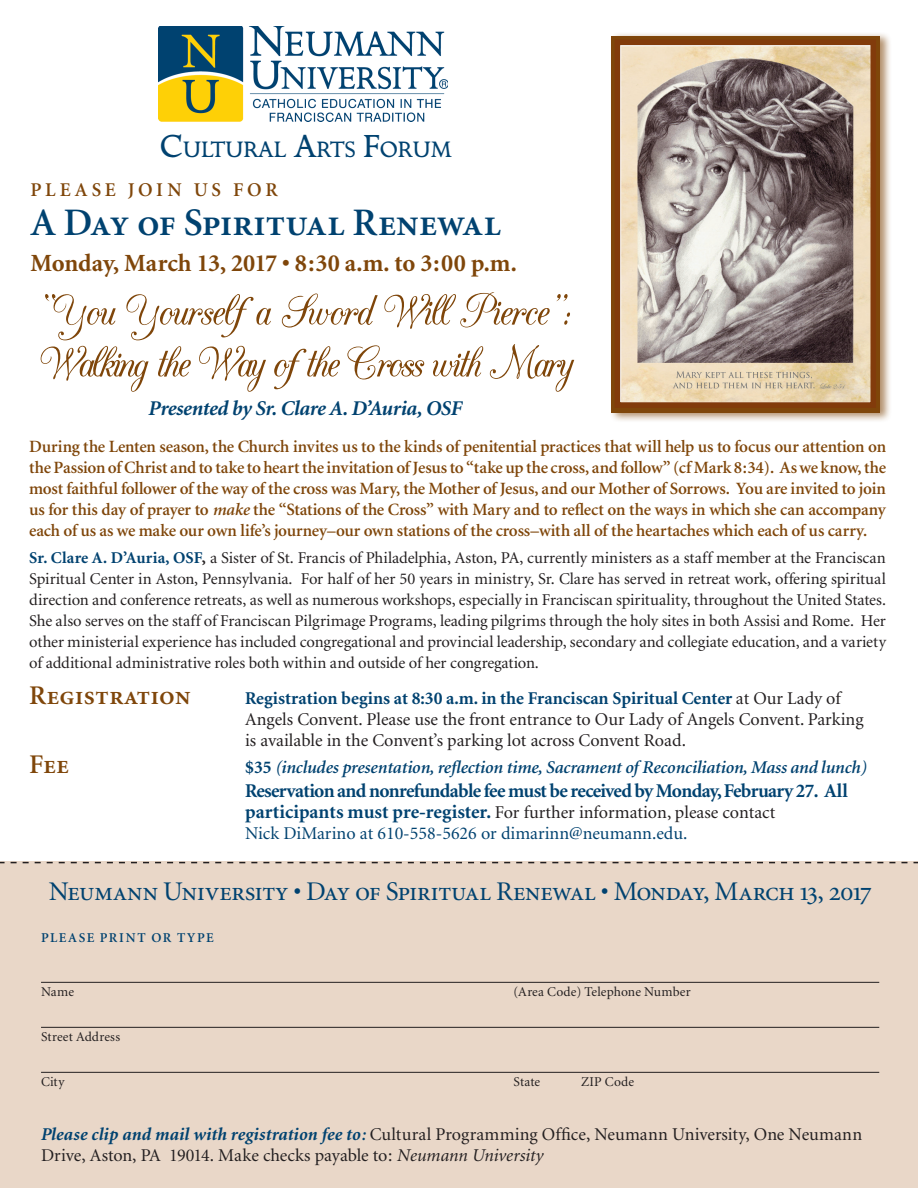
<style>
.page{position:relative;width:918px;height:1188px;background:#fff}
.page>*{position:absolute;margin:0;border:0;box-sizing:border-box;transform-origin:0 0}
.t1{font:51.9px "CAC Champagne";letter-spacing:-.05em;color:#7f460a}
.t2{font:51.9px "CAC Champagne";letter-spacing:-.025em;color:#7f460a}
.t3{font:39px "Minion Semibold SC";letter-spacing:-.015em;color:#004270}
.t4{font:27px "Minion Regular SC";letter-spacing:-.03em;color:#004270}
.t5{font:27px "Minion Semibold SC";color:#7f460a}
.t6{font:700 24.75px "Minion";letter-spacing:-.01em;color:#7f460a}
.t7{font:23.1px "Golden Cockerel ITC";color:#004270}
.t8{font:21px "Minion Bold Italic Os F";letter-spacing:-.02em;color:#004270}
.t9{font:700 19.5px "Minion";letter-spacing:-.035em;color:#004270}
.t10{font:19.5px "Minion Semibold SC";letter-spacing:.185em;color:#7f460a}
.t11{font:18px/21px "Minion";color:#231f20}
.t12{font:18px/21px "Minion";color:#004270}
.t13{font:italic 600 18px "Minion";letter-spacing:-.01em;color:#004270}
.t14{font:700 18px "Minion";color:#004270}
.t15{font:600 17.25px/21px "Minion";letter-spacing:-.005em;color:#7f460a;text-align:justify}
.t16{font:16.5px/21px "Minion";letter-spacing:-.015em;color:#231f20;text-align:justify}
.t17{font:13.5px "Minion";letter-spacing:.01em;color:#231f20}
.t18{font:600 13.5px "Minion";letter-spacing:.125em;color:#004270}
.s1{font-size:33px}
.s2{font-style:italic}
.s3{font-weight:700;color:#004270}
.s4{font-weight:700}
.s5{font-weight:400;color:#231f20}
.s6{font-weight:700;font-style:normal}
.s7{font-weight:700;font-size:19.5px}
.s8{color:#231f20}
.s9{font-family:"Minion Bold Italic Os F";color:#004270}
.s10{font-weight:600;font-style:italic;color:#004270}
</style>
<div class="page">
<div style="left:0;top:862px;width:918px;height:326px;background:#e9d7c8"></div>
<hr style="left:41px;top:982px;width:838px;height:1px;background:#231f20">
<hr style="left:41px;top:1027px;width:838px;height:1px;background:#231f20">
<hr style="left:41px;top:1072px;width:838px;height:1px;background:#231f20">
<svg style="left:0;top:862px;width:918px;height:1px"></svg>
<div style="left:610px;top:32px;width:282px;height:391px;background:#7f460a;opacity:.6"></div>
<div style="left:611px;top:36px;width:268px;height:377px;background:#7f460a"></div>
<img style="left:622px;top:47px;width:247px;height:354px">
<div style="left:615px;top:40px;width:261px;height:368px;border:6px solid #823b0b"></div>
<img style="left:159px;top:26px;width:289px;height:96px">
<p class="t7" style="left:160px;top:136px;width:294px"><span class="s1">C</span>ULTURAL <span class="s1">A</span>RTS <span class="s1">F</span>ORUM</p>
<p class="t10" style="left:30px;top:180px;width:249px">PLEASE JOIN US FOR</p>
<p class="t3" style="left:30px;top:203px;width:472px">A Day of Spiritual Renewal</p>
<p class="t6" style="left:30px;top:250px;width:488px">Monday, March 13, 2017 • 8:30 a.m. to 3:00 p.m.</p>
<p class="t2" style="left:39px;top:285px;width:536px">“You Yourself a Sword Will Pierce”:</p>
<p class="t1" style="left:40px;top:337px;width:535px">Walking the Way of the Cross with Mary</p>
<p class="t8" style="left:149px;top:398px;width:315px">Presented by Sr. Clare A. D’Auria, OSF</p>
<p class="t15" style="left:29px;top:436px;width:858px">During the Lenten season, the Church invites us to the kinds of penitential practices that will help us to focus our attention on the Passion of Christ and to take to heart the invitation of Jesus to “take up the cross, and follow” (cf Mark 8:34). As we know, the most faithful follower of the way of the cross was Mary, the Mother of Jesus, and our Mother of Sorrows. You are invited to join us for this day of prayer to <span class="s2">make</span> the “Stations of the Cross” with Mary and to reflect on the ways in which she can accompany each of us as we make our own life’s journey–our own stations of the cross–with all of the heartaches which each of us carry.</p>
<p class="t16" style="left:29px;top:547px;width:858px"><span class="s3">Sr. Clare A. D’Auria, OSF</span><span class="s4">,</span> a Sister of St. Francis of Philadelphia, Aston, PA, currently ministers as a staff member at the Franciscan Spiritual Center in Aston, Pennsylvania. For half of her 50 years in ministry, Sr. Clare has served in retreat work, offering spiritual direction and conference retreats, as well as numerous workshops, especially in Franciscan spirituality, throughout the United States.<br>She also serves on the staff of Franciscan Pilgrimage Programs, leading pilgrims through the holy sites in both Assisi and Rome. Her other ministerial experience has included congregational and provincial leadership, secondary and collegiate education, and a variety of additional administrative roles both within and outside of her congregation.</p>
<p class="t5" style="left:29px;top:682px;width:163px">Registration</p>
<p class="t14" style="left:245px;top:689px;width:597px">Registration begins at 8:30 a.m. in the Franciscan Spiritual Center <span class="s5">at Our Lady of</span></p>
<p class="t11" style="left:245px;top:709px;width:620px">Angels Convent. Please use the front entrance to Our Lady of Angels Convent. Parking</p>
<p class="t11" style="left:245px;top:730px;width:442px">is available in the Convent’s parking lot across Convent Road.</p>
<p class="t5" style="left:29px;top:751px;width:41px">Fee</p>
<p class="t13" style="left:245px;top:758px;width:623px"><span class="s6">$35</span> (includes presentation, reflection time, Sacrament of Reconciliation, Mass and lunch)</p>
<p class="t9" style="left:245px;top:781px;width:604px">Reservation and nonrefundable fee must be received by Monday, February 27. All</p>
<p class="t12" style="left:245px;top:802px;width:532px"><span class="s7">participants must pre-register.</span> <span class="s8">For further information, please contact<br></span>Nick DiMarino at 610-558-5626 or dimarinn@neumann.edu.</p>
<p class="t4" style="left:49px;top:878px;width:824px">Neumann University • Day of Spiritual Renewal • Monday, March 13, 2017</p>
<p class="t18" style="left:41px;top:931px;width:174px">PLEASE PRINT OR TYPE</p>
<p class="t17" style="left:41px;top:985px;width:35px">Name</p>
<p class="t17" style="left:514px;top:985px;width:179px">(Area Code) Telephone Number</p>
<p class="t17" style="left:41px;top:1030px;width:81px">Street Address</p>
<p class="t17" style="left:41px;top:1075px;width:25px">City</p>
<p class="t17" style="left:514px;top:1075px;width:28px">State</p>
<p class="t17" style="left:581px;top:1075px;width:54px">ZIP Code</p>
<p class="t11" style="left:41px;top:1124px;width:823px"><span class="s9">Please clip and mail with registration fee to</span><span class="s10">:</span> Cultural Programming Office, Neumann University, One Neumann<br>Drive, Aston, PA 19014. Make checks payable to: <span class="s2">Neumann University</span></p>
</div>
